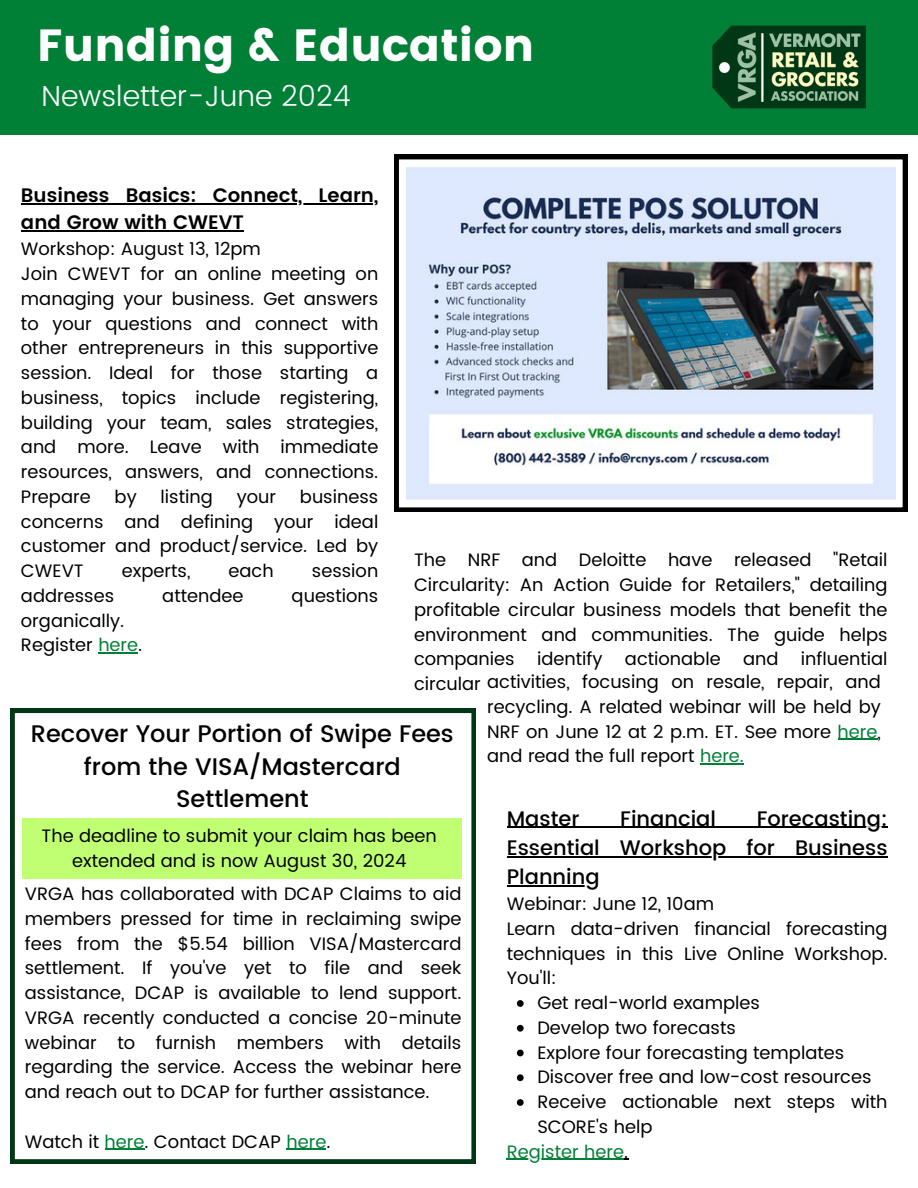
<style>
.page{position:relative;width:918px;height:1188px;background:#fff}
.page>*{position:absolute;margin:0;border:0;box-sizing:border-box;transform-origin:0 0}
.t1{font:45px "Poppins";color:#fff}
.t2{font:300 28.8px "Poppins";color:#fff}
.t3{font:500 24px/32.7px "Poppins";color:#000;text-align:center}
.t4{font:500 21px "Poppins";color:#000}
.t5{font:600 19.5px/27px "Poppins";color:#000}
.t6{font:18px/24.8px "Poppins";color:#000;text-align:justify}
.t7{font:18px "Poppins";color:#008037}
.s1{color:#008037}
.s2{color:#000}
</style>
<div class="page">
<div style="left:0;top:0;width:918px;height:135px;background:#008037"></div>
<img style="left:712px;top:25px;width:154px;height:84px">
<svg style="left:394px;top:155px;width:513px;height:357px"></svg>
<img style="left:407px;top:167px;width:488px;height:332px">
<hr style="left:507px;top:827px;width:381px;height:1px;background:#000">
<hr style="left:507px;top:856px;width:381px;height:1px;background:#000">
<hr style="left:507px;top:885px;width:93px;height:1px;background:#000">
<svg style="left:517px;top:1000px;width:7px;height:7px"></svg>
<svg style="left:517px;top:1025px;width:7px;height:7px"></svg>
<svg style="left:517px;top:1050px;width:7px;height:6px"></svg>
<svg style="left:517px;top:1074px;width:7px;height:7px"></svg>
<svg style="left:517px;top:1099px;width:7px;height:7px"></svg>
<hr style="left:507px;top:1159px;width:77px;height:1px;background:#008037">
<hr style="left:584px;top:1159px;width:40px;height:1px;background:#008037">
<svg style="left:10px;top:709px;width:466px;height:455px"></svg>
<hr style="left:105px;top:1149px;width:40px;height:1px;background:#008037">
<hr style="left:286px;top:1149px;width:40px;height:1px;background:#008037">
<div style="left:22px;top:818px;width:439px;height:61px;background:#c1ff72"></div>
<hr style="left:21px;top:204px;width:357px;height:1px;background:#000">
<hr style="left:21px;top:231px;width:223px;height:1px;background:#000">
<hr style="left:98px;top:652px;width:40px;height:2px;background:#008037">
<hr style="left:838px;top:739px;width:40px;height:1px;background:#008037">
<hr style="left:700px;top:764px;width:44px;height:1px;background:#008037">
<p class="t1" style="left:37px;top:19px;width:499px">Funding &amp; Education</p>
<p class="t2" style="left:42px;top:79px;width:311px">Newsletter-June 2024</p>
<p class="t5" style="left:21px;top:182px;width:359px">Business Basics: Connect, Learn, and Grow with CWEVT</p>
<p class="t6" style="left:21px;top:237px;width:242px">Workshop: August 13, 12pm</p>
<p class="t6" style="left:21px;top:261px;width:359px">Join CWEVT for an online meeting on managing your business. Get answers to your questions and connect with other entrepreneurs in this supportive session. Ideal for those starting a business, topics include registering, building your team, sales strategies, and more. Leave with immediate resources, answers, and connections.<br>Prepare</p>
<p class="t6" style="left:21px;top:484px;width:359px;text-indent:279px">business concerns and defining your ideal customer and product/service. Led by CWEVT</p>
<p class="t6" style="left:115px;top:484px;width:24px">by</p>
<p class="t6" style="left:161px;top:484px;width:54px">listing</p>
<p class="t6" style="left:237px;top:484px;width:41px">your</p>
<p class="t6" style="left:414px;top:548px;width:475px">The NRF and Deloitte have released "Retail Circularity: An Action Guide for Retailers," detailing profitable circular business models that benefit the environment and communities. The guide helps companies identify actionable and influential circular</p>
<p class="t6" style="left:122px;top:558px;width:70px">experts,</p>
<p class="t6" style="left:229px;top:558px;width:47px">each</p>
<p class="t6" style="left:312px;top:558px;width:68px">session</p>
<p class="t6" style="left:21px;top:583px;width:95px">addresses</p>
<p class="t6" style="left:162px;top:583px;width:83px">attendee</p>
<p class="t6" style="left:292px;top:583px;width:88px">questions</p>
<p class="t6" style="left:21px;top:608px;width:105px">organically.</p>
<p class="t6" style="left:21px;top:633px;width:123px">Register <span class="s1">here</span>.</p>
<p class="t6" style="left:487px;top:670px;width:395px">activities, focusing on resale, repair, and recycling. A related webinar will be held by NRF on June 12 at 2 p.m. ET. See more <span class="s1">here</span>, and read the full report <span class="s1">here.</span></p>
<p class="t3" style="left:31px;top:717px;width:424px">Recover Your Portion of Swipe Fees from the VISA/Mastercard<br>Settlement</p>
<p class="t4" style="left:507px;top:806px;width:74px">Master</p>
<p class="t4" style="left:620px;top:806px;width:97px">Financial</p>
<p class="t4" style="left:757px;top:806px;width:132px">Forecasting:</p>
<p class="t4" style="left:507px;top:835px;width:382px">Essential Workshop for Business</p>
<p class="t4" style="left:507px;top:865px;width:94px">Planning</p>
<p class="t6" style="left:507px;top:892px;width:382px">Webinar: June 12, 10am<br>Learn data-driven financial forecasting</p>
<p class="t6" style="left:507px;top:941px;width:382px">techniques in this Live Online Workshop.</p>
<p class="t6" style="left:507px;top:966px;width:51px">You'll:</p>
<p class="t6" style="left:537px;top:991px;width:224px">Get real-world examples</p>
<p class="t6" style="left:537px;top:1015px;width:200px">Develop two forecasts</p>
<p class="t6" style="left:537px;top:1040px;width:308px">Explore four forecasting templates</p>
<h3 class="t6" style="left:537px;top:1065px;width:336px">Discover free and low-cost resources</h3>
<p class="t6" style="left:537px;top:1090px;width:352px">Receive actionable next steps with<br>SCORE's help</p>
<p class="t7" style="left:507px;top:1141px;width:123px">Register here<span class="s2">.</span></p>
<p class="t6" style="left:42px;top:824px;width:397px;text-align:center">The deadline to submit your claim has been extended and is now August 30, 2024</p>
<p class="t6" style="left:25px;top:881px;width:438px">VRGA has collaborated with DCAP Claims to aid members pressed for time in reclaiming swipe fees from the $5.54 billion VISA/Mastercard settlement. If you've yet to file and seek assistance, DCAP is available to lend support.<br>VRGA recently conducted a concise 20-minute webinar to furnish members with details regarding the service. Access the webinar here and reach out to DCAP for further assistance.</p>
<p class="t6" style="left:25px;top:1129px;width:307px">Watch it <span class="s1">here</span>. Contact DCAP <span class="s1">here</span>.</p>
</div>
